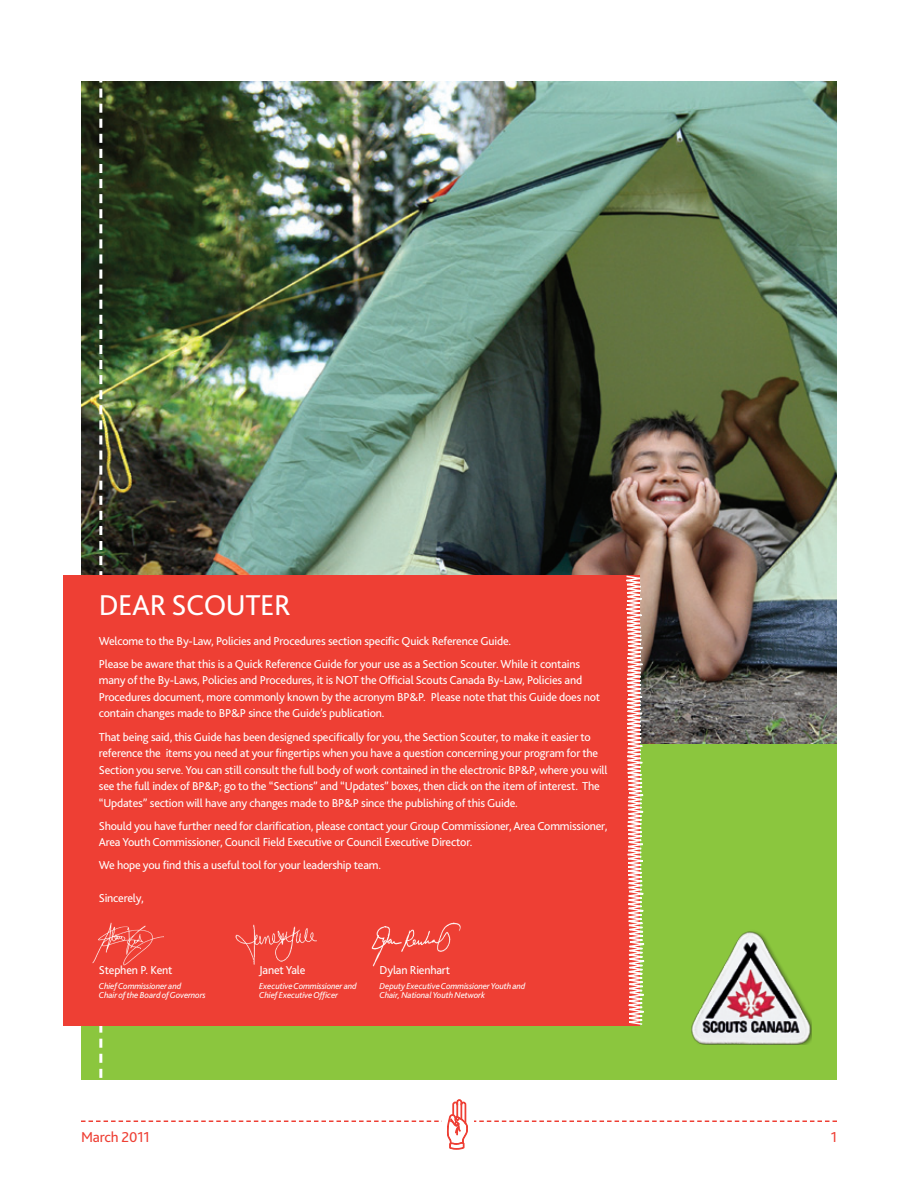
<style>
.page{position:relative;width:918px;height:1188px;background:#fff}
.page>*{position:absolute;margin:0;border:0;box-sizing:border-box;transform-origin:0 0}
.t1{font:30px "Bliss 2";color:#fff}
.t2{font:15px "Bliss 2";letter-spacing:-.01em;color:#ee3f34}
.t3{font:12px/16.5px "Bliss 2";letter-spacing:-.015em;color:#fff}
.t4{font:italic 9px/9px "Bliss 2";letter-spacing:-.015em;color:#fff}
</style>
<div class="page">
<svg style="left:81px;top:1099px;width:756px;height:51px"></svg>
<div style="left:81px;top:81px;width:756px;height:999px;background:#8bc63e"></div>
<img style="left:81px;top:81px;width:756px;height:662px">
<svg style="left:99px;top:81px;width:3px;height:997px;background:#a0a897"></svg>
<img style="left:691px;top:931px;width:121px;height:113px">
<div style="left:63px;top:576px;width:576px;height:450px;background:#ee3f34"></div>
<svg style="left:617px;top:575px;width:37px;height:451px"></svg>
<img style="left:93px;top:923px;width:71px;height:43px">
<img style="left:235px;top:925px;width:82px;height:39px">
<img style="left:371px;top:922px;width:90px;height:44px">
<h1 class="t1" style="left:99px;top:586px;width:36px">Dear</h1>
<h1 class="t1" style="left:171px;top:586px;width:33px">Scouter</h1>
<p class="t3" style="left:99px;top:629px;width:483px;line-height:23.2px">Welcome to the By-Law, Policies and Procedures section specific Quick Reference Guide.<br>Please be aware that this is a Quick Reference Guide for your use as a Section Scouter. While it contains</p>
<p class="t3" style="left:99px;top:672px;width:503px">many of the By-Laws, Policies and Procedures, it is NOT the Official Scouts Canada By-Law, Policies and<br>Procedures document, more commonly known by the acronym BP&amp;P. Please note that this Guide does not contain changes made to BP&amp;P since the Guide’s publication.</p>
<p class="t3" style="left:99px;top:728px;width:510px">That being said, this Guide has been designed specifically for you, the Section Scouter, to make it easier to reference the items you need at your fingertips when you have a question concerning your program for the Section you serve. You can still consult the full body of work contained in the electronic BP&amp;P, where you will see the full index of BP&amp;P; go to the “Sections” and “Updates” boxes, then click on the item of interest. The “Updates” section will have any changes made to BP&amp;P since the publishing of this Guide.</p>
<p class="t3" style="left:99px;top:817px;width:510px">Should you have further need for clarification, please contact your Group Commissioner, Area Commissioner,<br>Area Youth Commissioner, Council Field Executive or Council Executive Director.</p>
<p class="t3" style="left:99px;top:857px;width:284px">We hope you find this a useful tool for your leadership team.</p>
<p class="t3" style="left:99px;top:890px;width:46px">Sincerely,</p>
<p class="t3" style="left:99px;top:961px;width:75px">Stephen P. Kent</p>
<p class="t4" style="left:99px;top:982px;width:108px">Chief Commissioner and<br>Chair of the Board of Governors</p>
<p class="t3" style="left:259px;top:961px;width:48px">Janet Yale</p>
<p class="t4" style="left:259px;top:982px;width:99px">Executive Commissioner and<br>Chief Executive Officer</p>
<p class="t3" style="left:380px;top:961px;width:72px">Dylan Rienhart</p>
<p class="t4" style="left:380px;top:982px;width:147px">Deputy Executive Commissioner Youth and<br>Chair, National Youth Network</p>
<p class="t2" style="left:81px;top:1128px;width:70px">March 2011</p>
<p class="t2" style="left:831px;top:1128px;width:8px">1</p>
</div>
